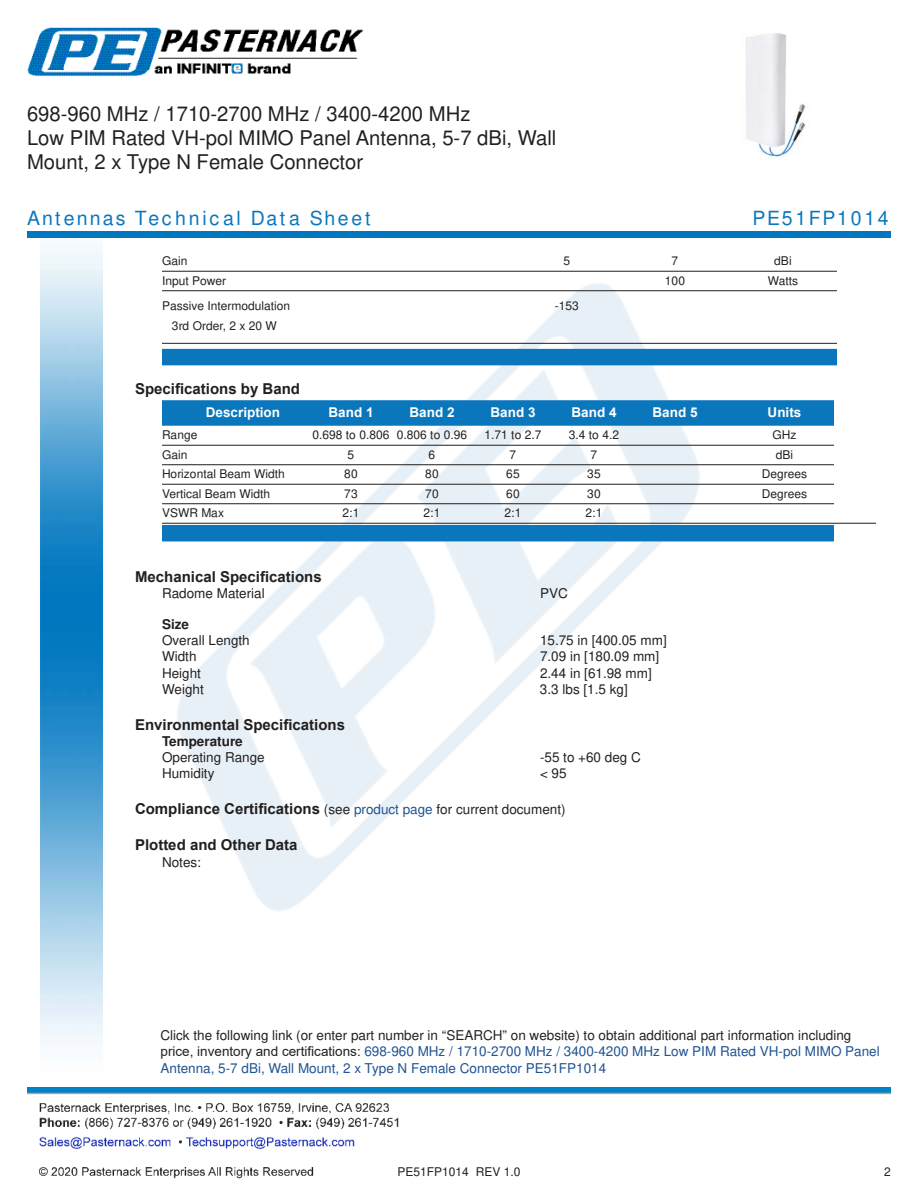
<style>
.page{position:relative;width:918px;height:1188px;background:#fff}
.page>*{position:absolute;margin:0;border:0;box-sizing:border-box;transform-origin:0 0}
.t1{font:20.25px/24.3px "Arial";color:#221f1f}
.t2{font:900 19.5px "Arial";letter-spacing:.14em;color:#0a77bd}
.t3{font:700 15px "Arial";color:#221f1f}
.t4{font:13.5px/16.2px "Arial";color:#221f1f}
.t5{font:700 13.5px "Arial";color:#fff}
.t6{font:700 13.5px "Arial";color:#221f1f}
.t7{font:12px "Arial";color:#221f1f}
.s1{font-weight:400;font-size:13.5px}
.s2{font-weight:400;font-size:13.5px;color:#1f5392}
.s3{color:#1f5392}
</style>
<div class="page">
<img style="left:102px;top:246px;width:719px;height:724px">
<img style="left:40px;top:237px;width:62px;height:804px">
<img style="left:39px;top:1103px;width:360px;height:76px">
<img style="left:27px;top:1088px;width:864px;height:7px">
<div style="left:27px;top:231px;width:864px;height:6px;background:#0177c0"></div>
<img style="left:27px;top:27px;width:337px;height:50px">
<hr style="left:162px;top:271px;width:675px;height:1px;background:#221f1f">
<hr style="left:162px;top:290px;width:675px;height:1px;background:#221f1f">
<hr style="left:162px;top:343px;width:675px;height:1px;background:#221f1f">
<div style="left:162px;top:349px;width:675px;height:16px;background:#0a77bd"></div>
<div style="left:162px;top:400px;width:672px;height:26px;background:#0a77bd"></div>
<hr style="left:162px;top:445px;width:672px;height:1px;background:#221f1f">
<hr style="left:162px;top:464px;width:672px;height:1px;background:#221f1f">
<hr style="left:162px;top:484px;width:672px;height:1px;background:#221f1f">
<hr style="left:162px;top:503px;width:672px;height:1px;background:#221f1f">
<hr style="left:162px;top:523px;width:714px;height:1px;background:#221f1f">
<div style="left:162px;top:525px;width:672px;height:16px;background:#0a77bd"></div>
<img style="left:746px;top:33px;width:60px;height:124px">
<h1 class="t1" style="left:27px;top:103px;width:531px">698-960 MHz / 1710-2700 MHz / 3400-4200 MHz<br>Low PIM Rated VH-pol MIMO Panel Antenna, 5-7 dBi, Wall<br>Mount, 2 x Type N Female Connector</h1>
<h2 class="t2" style="left:27px;top:207px;width:345px">Antennas Technical Data Sheet</h2>
<h2 class="t2" style="left:752px;top:207px;width:138px">PE51FP1014</h2>
<p class="t7" style="left:162px;top:256px;width:27px">Gain</p>
<p class="t7" style="left:564px;top:256px;width:8px">5</p>
<p class="t7" style="left:672px;top:256px;width:8px">7</p>
<p class="t7" style="left:774px;top:256px;width:19px">dBi</p>
<p class="t7" style="left:162px;top:276px;width:66px">Input Power</p>
<p class="t7" style="left:665px;top:276px;width:22px">100</p>
<p class="t7" style="left:768px;top:276px;width:32px">Watts</p>
<p class="t7" style="left:162px;top:301px;width:130px">Passive Intermodulation</p>
<p class="t7" style="left:555px;top:301px;width:26px">-153</p>
<p class="t7" style="left:172px;top:321px;width:106px">3rd Order, 2 x 20 W</p>
<p class="t3" style="left:135px;top:378px;width:167px">Speci昀椀cations by Band</p>
<p class="t5" style="left:206px;top:403px;width:76px">Description</p>
<p class="t5" style="left:329px;top:403px;width:47px">Band 1</p>
<p class="t5" style="left:410px;top:403px;width:47px">Band 2</p>
<p class="t5" style="left:491px;top:403px;width:47px">Band 3</p>
<p class="t5" style="left:572px;top:403px;width:47px">Band 4</p>
<p class="t5" style="left:653px;top:403px;width:47px">Band 5</p>
<p class="t5" style="left:768px;top:403px;width:35px">Units</p>
<p class="t7" style="left:162px;top:430px;width:37px">Range</p>
<p class="t7" style="left:313px;top:430px;width:156px">0.698 to 0.806 0.806 to 0.96</p>
<p class="t7" style="left:485px;top:430px;width:58px">1.71 to 2.7</p>
<p class="t7" style="left:569px;top:430px;width:52px">3.4 to 4.2</p>
<p class="t7" style="left:772px;top:430px;width:25px">GHz</p>
<p class="t7" style="left:162px;top:450px;width:27px">Gain</p>
<p class="t7" style="left:348px;top:450px;width:8px">5</p>
<p class="t7" style="left:429px;top:450px;width:8px">6</p>
<p class="t7" style="left:510px;top:450px;width:8px">7</p>
<p class="t7" style="left:591px;top:450px;width:8px">7</p>
<p class="t7" style="left:776px;top:450px;width:19px">dBi</p>
<p class="t7" style="left:162px;top:469px;width:124px">Horizontal Beam Width</p>
<p class="t7" style="left:344px;top:469px;width:15px">80</p>
<p class="t7" style="left:425px;top:469px;width:15px">80</p>
<p class="t7" style="left:506px;top:469px;width:15px">65</p>
<p class="t7" style="left:587px;top:469px;width:15px">35</p>
<p class="t7" style="left:762px;top:469px;width:47px">Degrees</p>
<p class="t7" style="left:162px;top:489px;width:110px">Vertical Beam Width</p>
<p class="t7" style="left:344px;top:489px;width:15px">73</p>
<p class="t7" style="left:425px;top:489px;width:15px">70</p>
<p class="t7" style="left:506px;top:489px;width:15px">60</p>
<p class="t7" style="left:587px;top:489px;width:15px">30</p>
<p class="t7" style="left:762px;top:489px;width:47px">Degrees</p>
<p class="t7" style="left:162px;top:508px;width:64px">VSWR Max</p>
<p class="t7" style="left:343px;top:508px;width:18px">2:1</p>
<p class="t7" style="left:424px;top:508px;width:18px">2:1</p>
<p class="t7" style="left:505px;top:508px;width:18px">2:1</p>
<p class="t7" style="left:586px;top:508px;width:18px">2:1</p>
<p class="t3" style="left:135px;top:566px;width:188px">Mechanical Speci昀椀cations</p>
<p class="t4" style="left:162px;top:586px;width:104px">Radome Material</p>
<p class="t4" style="left:540px;top:586px;width:29px">PVC</p>
<p class="t6" style="left:162px;top:619px;width:29px">Size</p>
<p class="t4" style="left:162px;top:634px;width:89px">Overall Length</p>
<p class="t4" style="left:540px;top:634px;width:128px">15.75 in [400.05 mm]</p>
<p class="t4" style="left:162px;top:650px;width:36px">Width</p>
<p class="t4" style="left:540px;top:650px;width:121px">7.09 in [180.09 mm]</p>
<p class="t4" style="left:162px;top:666px;width:41px">Height</p>
<p class="t4" style="left:540px;top:666px;width:113px">2.44 in [61.98 mm]</p>
<p class="t4" style="left:162px;top:682px;width:43px">Weight</p>
<p class="t4" style="left:540px;top:682px;width:89px">3.3 lbs [1.5 kg]</p>
<p class="t3" style="left:135px;top:714px;width:212px">Environmental Speci昀椀cations</p>
<p class="t6" style="left:162px;top:736px;width:82px">Temperature</p>
<p class="t4" style="left:162px;top:751px;width:104px">Operating Range</p>
<p class="t4" style="left:540px;top:751px;width:102px">-55 to +60 deg C</p>
<p class="t4" style="left:162px;top:767px;width:54px">Humidity</p>
<p class="t4" style="left:540px;top:767px;width:28px">&lt; 95</p>
<p class="t3" style="left:135px;top:799px;width:432px">Compliance Certi昀椀cations <span class="s1">(see</span> <span class="s2">product page</span> <span class="s1">for current document)</span></p>
<p class="t3" style="left:135px;top:835px;width:164px">Plotted and Other Data</p>
<p class="t4" style="left:162px;top:855px;width:41px">Notes:</p>
<p class="t4" style="left:160px;top:1029px;width:721px">Click the following link (or enter part number in “SEARCH” on website) to obtain additional part information including price, inventory and certi昀椀cations: <span class="s3">698-960 MHz / 1710-2700 MHz / 3400-4200 MHz Low PIM Rated VH-pol MIMO Panel<br>Antenna, 5-7 dBi, Wall Mount, 2 x Type N Female Connector PE51FP1014</span></p>
<p class="t7" style="left:398px;top:1167px;width:124px">PE51FP1014 REV 1.0</p>
<p class="t7" style="left:884px;top:1167px;width:8px">2</p>
</div>
